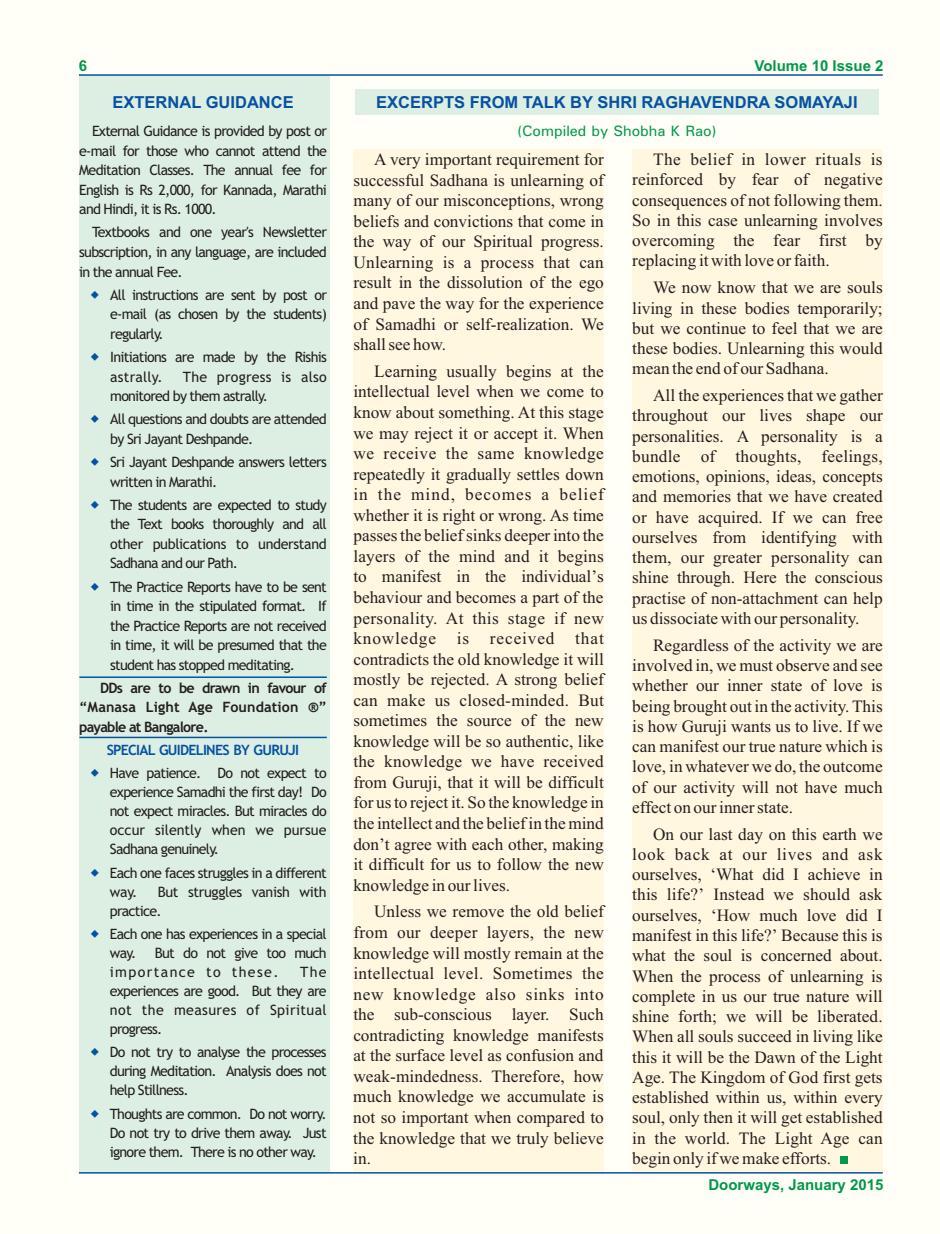
<style>
.page{position:relative;width:940px;height:1234px;background:#fff}
.page>*{position:absolute;margin:0;border:0;box-sizing:border-box;transform-origin:0 0}
.t1{font:17.25px/20.5px "Times New Roman";color:#231f20;text-align:justify}
.t2{font:700 16.5px "Arial";color:#0651a4}
.t3{font:700 15px "Arial";color:#00984a}
.t4{font:500 15px "Univers";color:#00984a}
.t5{font:14.25px/19.5px "Trebuchet MS";letter-spacing:-.05em;color:#231f20;text-align:justify}
.t6{font:700 14.25px/19.5px "Trebuchet MS";letter-spacing:-.045em;color:#231f20;text-align:justify}
.t7{font:14.25px/19px "Trebuchet MS";letter-spacing:.095em;color:#231f20}
.t8{font:14.25px/19px "Trebuchet MS";letter-spacing:-.02em;color:#231f20}
.t9{font:700 14.25px "Trebuchet MS";letter-spacing:-.05em;color:#0651a4}
</style>
<div class="page">
<div style="left:0;top:0;width:940px;height:1233px;background:#fffef7"></div>
<div style="left:79px;top:75px;width:251px;height:1097px;background:#ddefe2"></div>
<hr style="left:79px;top:676px;width:248px;height:1px;background:#0055a6">
<hr style="left:79px;top:736px;width:248px;height:2px;background:#0055a6">
<hr style="left:79px;top:74px;width:803px;height:2px;background:#0651a4">
<div style="left:355px;top:89px;width:523px;height:25px;background:#ddefe2"></div>
<div style="left:632px;top:150px;width:250px;height:1022px;background:#fff7e0"></div>
<div style="left:353px;top:150px;width:251px;height:1022px;background:#fff7e0"></div>
<div style="left:840px;top:1156px;width:8px;height:7px;background:#00984a"></div>
<div style="left:840px;top:1155px;width:7px;height:7px;background:#00984a"></div>
<hr style="left:79px;top:1171px;width:803px;height:2px;background:#0651a4">
<p class="t3" style="left:79px;top:60px;width:10px">6</p>
<p class="t2" style="left:112px;top:96px;width:183px">EXTERNAL GUIDANCE</p>
<p class="t5" style="left:79px;top:123px;width:249px;text-indent:13px">External Guidance is provided by post or e-mail for those who cannot attend the Meditation Classes. The annual fee for English is Rs 2,000, for Kannada, Marathi and Hindi, it is Rs. 1000.</p>
<p class="t5" style="left:79px;top:224px;width:249px;text-indent:13px">Textbooks and one year's Newsletter subscription, in any language, are included in the annual Fee.</p>
<p class="t5" style="left:110px;top:286px;width:218px">All instructions are sent by post or e-mail (as chosen by the students) regularly.</p>
<p class="t5" style="left:110px;top:348px;width:218px">Initiations are made by the Rishis astrally.</p>
<p class="t5" style="left:110px;top:368px;width:218px;text-indent:73px">The progress is also monitored by them astrally.</p>
<p class="t5" style="left:110px;top:410px;width:218px">All questions and doubts are attended by Sri Jayant Deshpande.</p>
<p class="t5" style="left:110px;top:453px;width:218px">Sri Jayant Deshpande answers letters written in Marathi.</p>
<p class="t5" style="left:110px;top:496px;width:218px">The students are expected to study the Text books thoroughly and all other publications to understand Sadhana and our Path.</p>
<p class="t5" style="left:110px;top:578px;width:218px">The Practice Reports have to be sent in time in the stipulated format. If the Practice Reports are not received in time, it will be presumed that the student has stopped meditating.</p>
<p class="t6" style="left:79px;top:679px;width:249px;text-indent:21px">DDs are to be drawn in favour of “Manasa Light Age Foundation ®” payable at Bangalore.</p>
<p class="t9" style="left:107px;top:744px;width:194px">SPECIAL GUIDELINES BY GURUJI</p>
<p class="t5" style="left:110px;top:764px;width:218px;line-height:19px">Have patience. Do not expect to experience Samadhi the first day! Do not expect miracles. But miracles do occur silently when we pursue Sadhana genuinely.</p>
<p class="t5" style="left:110px;top:864px;width:218px;line-height:19px">Each one faces struggles in a different way.</p>
<p class="t8" style="left:110px;top:883px;width:218px;text-indent:48px">But struggles vanish with practice.</p>
<p class="t5" style="left:110px;top:925px;width:218px;line-height:19px">Each one has experiences in a special way.</p>
<p class="t7" style="left:110px;top:944px;width:218px;text-indent:45px">But do not give too much importance to these.</p>
<p class="t5" style="left:110px;top:963px;width:218px;line-height:19px;text-indent:190px">The experiences are good. But they are not the measures of Spiritual progress.</p>
<p class="t5" style="left:110px;top:1043px;width:218px;line-height:19px">Do not try to analyse the processes during Meditation. Analysis does not help Stillness.</p>
<p class="t5" style="left:110px;top:1104px;width:218px;line-height:19px">Thoughts are common. Do not worry.<br>Do not try to drive them away. Just ignore them. There is no other way.</p>
<p class="t3" style="left:754px;top:60px;width:130px">Volume 10 Issue 2</p>
<p class="t2" style="left:376px;top:96px;width:483px">EXCERPTS FROM TALK BY SHRI RAGHAVENDRA SOMAYAJI</p>
<p class="t4" style="left:517px;top:126px;width:201px">(Compiled by Shobha K Rao)</p>
<p class="t1" style="left:353px;top:151px;width:252px;text-indent:21px">A very important requirement for successful Sadhana is unlearning of many of our misconceptions, wrong beliefs and convictions that come in the way of our Spiritual progress.<br>Unlearning is a process that can result in the dissolution of the ego and pave the way for the experience of Samadhi or self-realization. We shall see how.</p>
<p class="t1" style="left:353px;top:362px;width:252px;text-indent:21px">Learning usually begins at the intellectual level when we come to know about something. At this stage we may reject it or accept it. When we receive the same knowledge repeatedly it gradually settles down in the mind, becomes a belief whether it is right or wrong. As time passes the belief sinks deeper into the layers of the mind and it begins to manifest in the individual’s behaviour and becomes a part of the personality. At this stage if new knowledge is received that contradicts the old knowledge it will mostly be rejected. A strong belief can make us closed-minded. But sometimes the source of the new knowledge will be so authentic, like the knowledge we have received from Guruji, that it will be difficult for us to reject it. So the knowledge in the intellect and the belief in the mind don’t agree with each other, making it difficult for us to follow the new knowledge in our lives.</p>
<p class="t1" style="left:353px;top:902px;width:252px;text-indent:21px">Unless we remove the old belief from our deeper layers, the new knowledge will mostly remain at the intellectual level. Sometimes the new knowledge also sinks into the sub-conscious layer. Such contradicting knowledge manifests at the surface level as confusion and weak-mindedness. Therefore, how much knowledge we accumulate is not so important when compared to the knowledge that we truly believe in.</p>
<p class="t1" style="left:632px;top:151px;width:252px;text-indent:21px">The belief in lower rituals is reinforced by fear of negative consequences of not following them.<br>So in this case unlearning involves overcoming the fear first by replacing it with love or faith.</p>
<p class="t1" style="left:632px;top:279px;width:252px;text-indent:21px">We now know that we are souls living in these bodies temporarily; but we continue to feel that we are these bodies. Unlearning this would mean the end of our Sadhana.</p>
<p class="t1" style="left:632px;top:387px;width:252px;text-indent:21px">All the experiences that we gather throughout our lives shape our personalities. A personality is a bundle of thoughts, feelings, emotions, opinions, ideas, concepts and memories that we have created or have acquired. If we can free ourselves from identifying with them, our greater personality can shine through. Here the conscious practise of non-attachment can help us dissociate with our personality.</p>
<p class="t1" style="left:632px;top:636px;width:252px;text-indent:21px">Regardless of the activity we are involved in, we must observe and see whether our inner state of love is being brought out in the activity. This is how Guruji wants us to live. If we can manifest our true nature which is love, in whatever we do, the outcome of our activity will not have much effect on our inner state.</p>
<p class="t1" style="left:632px;top:825px;width:252px;text-indent:21px">On our last day on this earth we look back at our lives and ask ourselves, ‘What did I achieve in this life?’ Instead we should ask ourselves, ‘How much love did I manifest in this life?’ Because this is what the soul is concerned about.<br>When the process of unlearning is complete in us our true nature will shine forth; we will be liberated.<br>When all souls succeed in living like this it will be the Dawn of the Light Age. The Kingdom of God first gets established within us, within every soul, only then it will get established in the world. The Light Age can begin only if we make efforts.</p>
<p class="t3" style="left:708px;top:1178px;width:177px">Doorways, January 2015</p>
</div>
